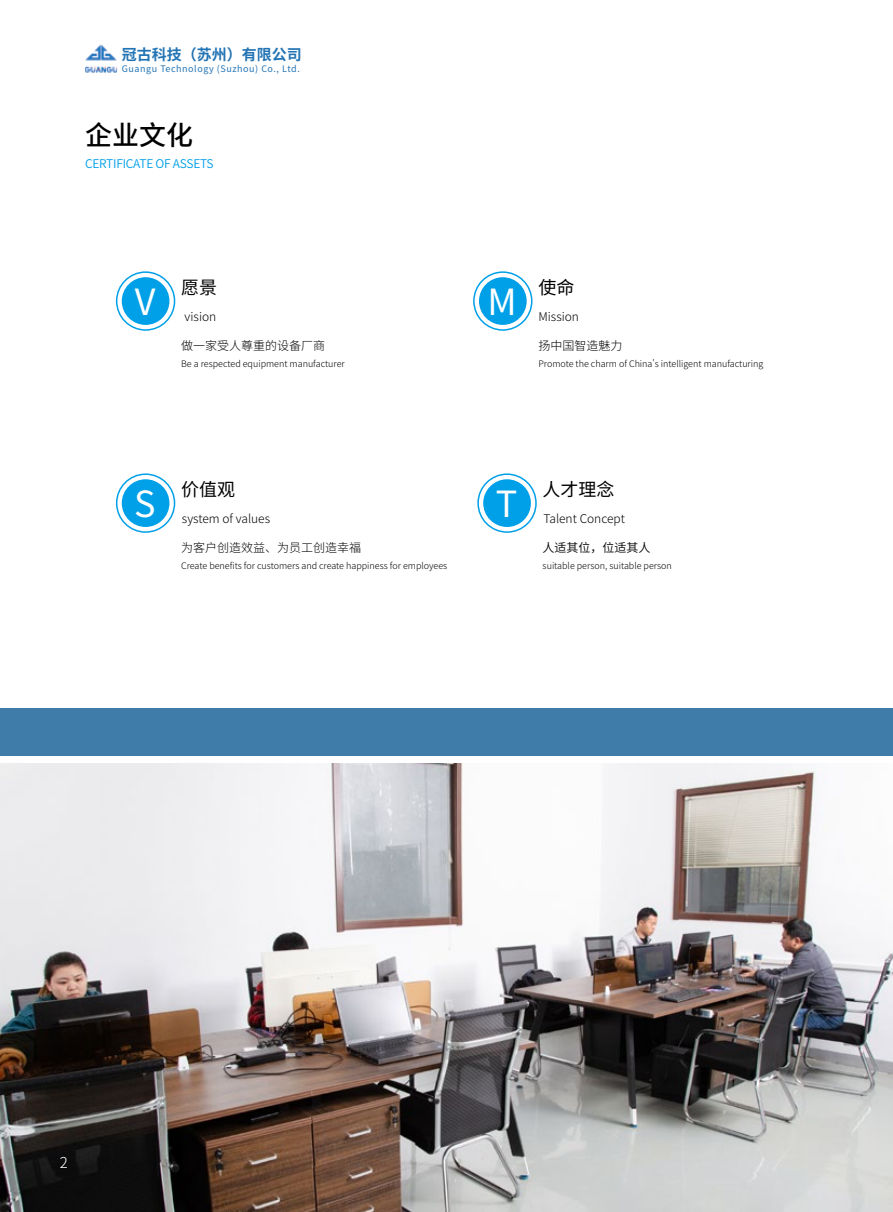
<style>
.page{position:relative;width:893px;height:1212px;background:#fff}
.page>*{position:absolute;margin:0;border:0;box-sizing:border-box;transform-origin:0 0}
.t1{font:36px "Source Han Sans CN";color:#fff}
.t2{font:500 27px "Source Han Sans CN";color:#000}
.t3{font:18px "Source Han Sans CN";color:#000}
.t4{font:700 15px "Source Han Sans CN";color:#2374b4}
.t5{font:300 15px "Source Han Sans CN";color:#fff}
.t6{font:300 12px "Source Han Sans CN";color:#000}
.t7{font:12px "Source Han Sans CN";letter-spacing:-.02em;color:#00a0e9}
.t8{font:12px "Source Han Sans CN";color:#000}
.t9{font:300 9px "Source Han Sans CN";color:#000}
.t10{font:9px "Source Han Sans CN";letter-spacing:.06em;color:#2374b4}
</style>
<div class="page">
<img style="left:85px;top:44px;width:32px;height:29px">
<div style="left:0;top:709px;width:893px;height:47px;background:#3f7caa"></div>
<img style="left:0;top:764px;width:893px;height:448px">
<div style="left:122px;top:277px;width:47px;height:48px;background:#00a0e9;border-radius:50%"></div>
<div style="left:122px;top:479px;width:47px;height:48px;background:#00a0e9;border-radius:50%"></div>
<div style="left:483px;top:479px;width:48px;height:48px;background:#00a0e9;border-radius:50%"></div>
<div style="left:479px;top:277px;width:48px;height:48px;background:#00a0e9;border-radius:50%"></div>
<div style="left:116px;top:271px;width:59px;height:60px;border:2px solid #00a0e9;border-radius:50%"></div>
<div style="left:116px;top:473px;width:59px;height:60px;border:2px solid #00a0e9;border-radius:50%"></div>
<div style="left:477px;top:473px;width:60px;height:60px;border:2px solid #00a0e9;border-radius:50%"></div>
<div style="left:473px;top:271px;width:59px;height:60px;border:2px solid #00a0e9;border-radius:50%"></div>
<h3 class="t4" style="left:122px;top:46px;width:181px">冠古科技（苏州）有限公司</h3>
<p class="t10" style="left:122px;top:64px;width:180px">Guangu Technology (Suzhou) Co., Ltd.</p>
<h2 class="t2" style="left:85px;top:120px;width:109px">企业文化</h2>
<h3 class="t7" style="left:85px;top:157px;width:130px">CERTIFICATE OF ASSETS</h3>
<h1 class="t1" style="left:135px;top:281px;width:22px">V</h1>
<h3 class="t3" style="left:181px;top:277px;width:37px">愿景</h3>
<h3 class="t6" style="left:185px;top:310px;width:33px">vision</h3>
<h1 class="t1" style="left:488px;top:281px;width:31px">M</h1>
<h3 class="t3" style="left:538px;top:277px;width:37px">使命</h3>
<h3 class="t6" style="left:538px;top:310px;width:42px">Mission</h3>
<h3 class="t6" style="left:181px;top:339px;width:145px">做一家受人尊重的设备厂商</h3>
<h3 class="t6" style="left:538px;top:339px;width:85px">扬中国智造魅力</h3>
<p class="t9" style="left:181px;top:359px;width:165px">Be a respected equipment manufacturer</p>
<p class="t9" style="left:538px;top:359px;width:227px">Promote the charm of China's intelligent manufacturing</p>
<h3 class="t3" style="left:181px;top:479px;width:55px">价值观</h3>
<h3 class="t3" style="left:543px;top:479px;width:73px">人才理念</h3>
<h1 class="t1" style="left:134px;top:483px;width:23px">S</h1>
<h1 class="t1" style="left:496px;top:483px;width:23px">T</h1>
<h3 class="t6" style="left:182px;top:512px;width:90px">system of values</h3>
<h3 class="t6" style="left:543px;top:512px;width:83px">Talent Concept</h3>
<h3 class="t6" style="left:181px;top:541px;width:181px">为客户创造效益、为员工创造幸福</h3>
<h3 class="t8" style="left:543px;top:541px;width:109px">人适其位，位适其人</h3>
<p class="t9" style="left:181px;top:561px;width:268px">Create benefits for customers and create happiness for employees</p>
<p class="t9" style="left:543px;top:561px;width:131px">suitable person, suitable person</p>
<h3 class="t5" style="left:60px;top:1154px;width:10px">2</h3>
</div>
